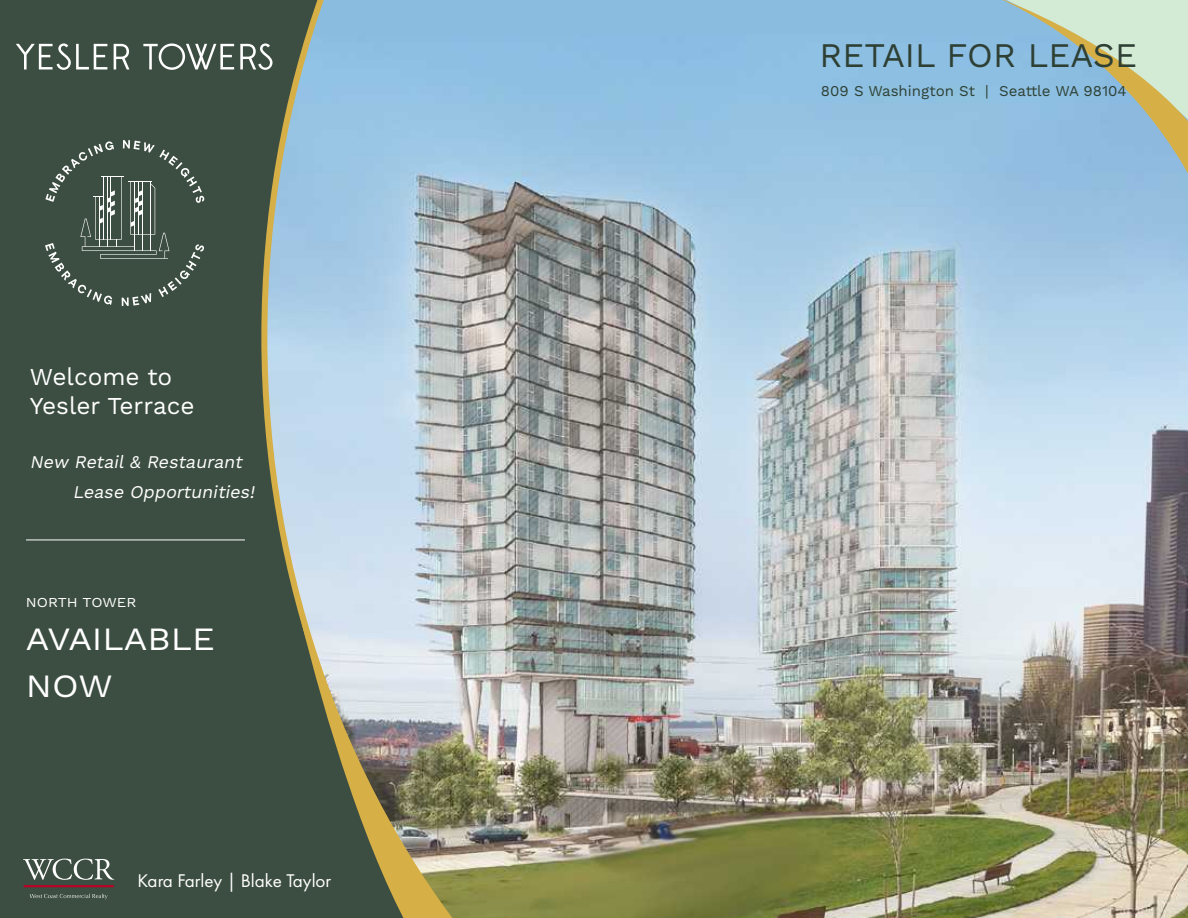
<style>
.page{position:relative;width:1188px;height:918px;background:#fff}
.page>*{position:absolute;margin:0;border:0;box-sizing:border-box;transform-origin:0 0}
.t1{font:34.5px "Work Sans";color:#2e4034}
.t2{font:32.55px/47px "Work Sans";color:#fff;scale:1.1 1}
.t3{font:24.3px/29.1px "Work Sans";color:#fff}
.t4{font:19.05px "Futura PT";color:#fff}
.t5{font:italic 17.85px/30.6px "Work Sans";color:#fff}
.t6{font:15px "Work Sans";color:#2e4034}
.t7{font:13.65px "Work Sans";color:#fff;scale:1.1 1}
</style>
<div class="page">
<div style="left:0;top:0;width:406px;height:918px;background:#3c4e41"></div>
<svg style="left:23px;top:859px;width:91px;height:21px"></svg>
<hr style="left:24px;top:885px;width:90px;height:2px;background:#be0027">
<svg style="left:30px;top:894px;width:78px;height:6px"></svg>
<hr style="left:26px;top:540px;width:219px;height:1px;background:#fff">
<img style="left:261px;top:0;width:927px;height:918px">
<svg style="left:240px;top:43px;width:33px;height:27px"></svg>
<svg style="left:16px;top:43px;width:218px;height:263px"></svg>
<svg style="left:905px;top:0;width:283px;height:245px;background:#9ec3d7"></svg>
<h3 class="t3" style="left:30px;top:364px;width:166px">Welcome to<br>Yesler Terrace</h3>
<p class="t5" style="left:73px;top:447px;width:187px;text-indent:-43px">New Retail &amp; Restaurant<br>Lease Opportunities!</p>
<p class="t7" style="left:26px;top:594px;width:102px">NORTH TOWER</p>
<h2 class="t2" style="left:26px;top:617px;width:173px">AVAILABLE<br>NOW</h2>
<p class="t4" style="left:138px;top:869px;width:195px">Kara Farley | Blake Taylor</p>
<h1 class="t1" style="left:819px;top:35px;width:319px">RETAIL FOR LEASE</h1>
<p class="t6" style="left:821px;top:82px;width:307px">809 S Washington St | Seattle WA 98104</p>
</div>
